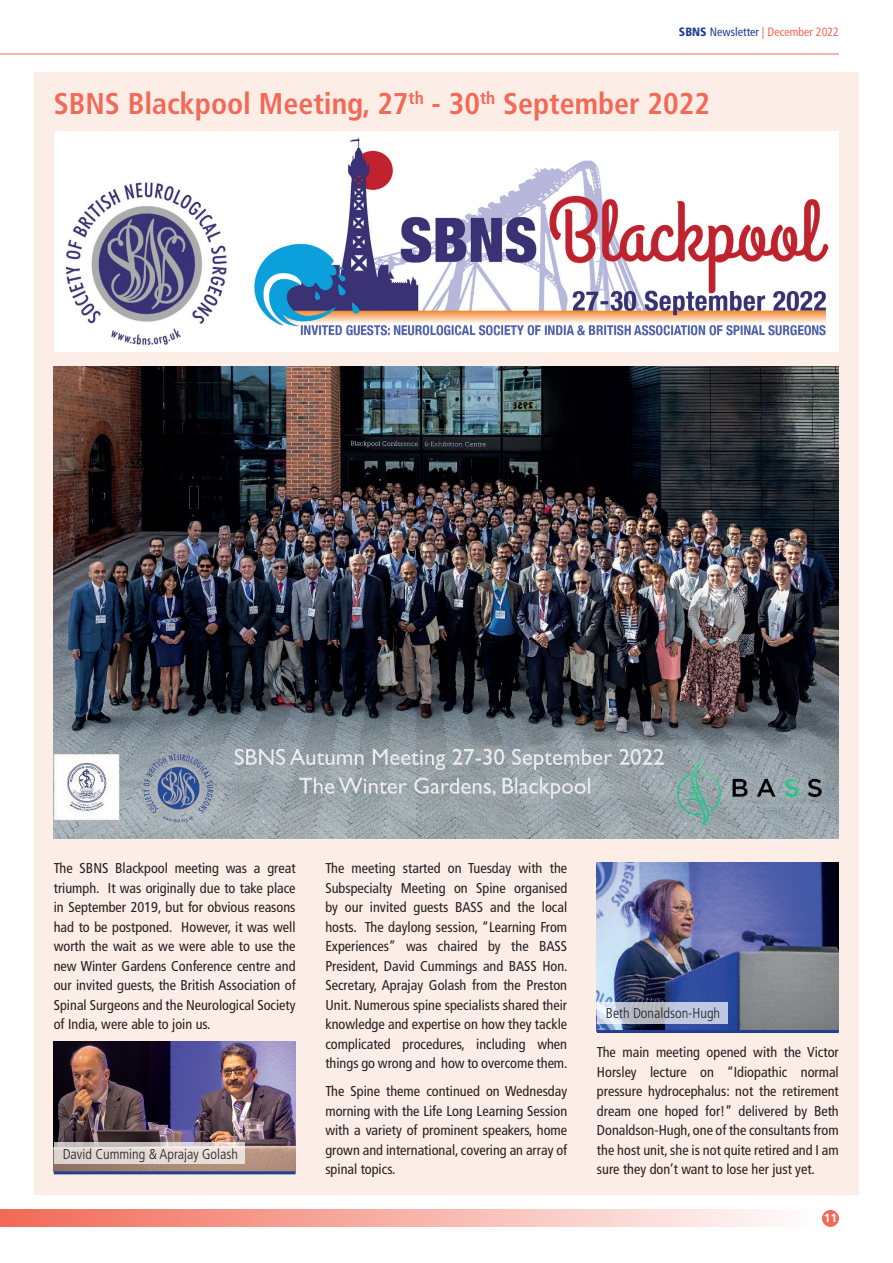
<style>
.page{position:relative;width:893px;height:1263px;background:#fff}
.page>*{position:absolute;margin:0;border:0;box-sizing:border-box;transform-origin:0 0}
.t1{font:700 condensed 30px "Frutiger LT Std";color:#f26a57}
.t2{font:condensed 14.25px/19.5px "Frutiger LT Std";color:#231f20;text-align:justify}
.t3{font:300 condensed 14.25px "Frutiger LT Std";color:#231f20}
.t4{font:condensed 12px "Frutiger LT Std";color:#f26a57}
.t5{font:700 12px "Frutiger LT Std";color:#fff}
.s1{font-weight:900;color:#233d93}
.s2{color:#233d93}
</style>
<div class="page">
<div style="left:0;top:1210px;width:818px;height:17px;background:linear-gradient(to right,#f26956,#fefdfd)"></div>
<div style="left:822px;top:1210px;width:17px;height:17px;background:#f26a57;border-radius:50%"></div>
<hr style="left:0;top:54px;width:839px;height:1px;background:#f26a57">
<div style="left:34px;top:72px;width:825px;height:1123px;background:#fdede7"></div>
<div style="left:54px;top:131px;width:785px;height:220px;background:#fff"></div>
<img style="left:65px;top:137px;width:764px;height:209px">
<img style="left:597px;top:863px;width:242px;height:167px">
<svg style="left:597px;top:1002px;width:130px;height:21px;background:#c1c8d9"></svg>
<img style="left:54px;top:1041px;width:242px;height:130px">
<svg style="left:54px;top:1142px;width:190px;height:22px;background:#e0d7d3"></svg>
<hr style="left:54px;top:1171px;width:242px;height:3px;background:#233d93">
<hr style="left:597px;top:1030px;width:242px;height:3px;background:#233d93">
<img style="left:54px;top:366px;width:785px;height:472px">
<p class="t4" style="left:679px;top:24px;width:162px"><span class="s1">SBNS</span> <span class="s2">Newsletter</span> | December 2022</p>
<h1 class="t1" style="left:54px;top:86px;width:658px">SBNS Blackpool Meeting, 27<sup>th</sup> - 30<sup>th</sup> September 2022</h1>
<p class="t2" style="left:54px;top:859px;width:243px">The SBNS Blackpool meeting was a great triumph. It was originally due to take place in September 2019, but for obvious reasons had to be postponed. However, it was well worth the wait as we were able to use the new Winter Gardens Conference centre and our invited guests, the British Association of Spinal Surgeons and the Neurological Society of India, were able to join us.</p>
<p class="t3" style="left:63px;top:1145px;width:177px">David Cumming &amp; Aprajay Golash</p>
<p class="t2" style="left:325px;top:859px;width:244px">The meeting started on Tuesday with the Subspecialty Meeting on Spine organised by our invited guests BASS and the local hosts. The daylong session, “Learning From Experiences” was chaired by the BASS President, David Cummings and BASS Hon.<br>Secretary, Aprajay Golash from the Preston Unit. Numerous spine specialists shared their knowledge and expertise on how they tackle complicated procedures, including when things go wrong and how to overcome them.</p>
<p class="t2" style="left:325px;top:1082px;width:243px">The Spine theme continued on Wednesday morning with the Life Long Learning Session with a variety of prominent speakers, home grown and international, covering an array of spinal topics.</p>
<p class="t3" style="left:606px;top:1005px;width:116px">Beth Donaldson-Hugh</p>
<p class="t2" style="left:597px;top:1043px;width:243px">The main meeting opened with the Victor Horsley lecture on “Idiopathic normal pressure hydrocephalus: not the retirement dream one hoped for!” delivered by Beth Donaldson-Hugh, one of the consultants from the host unit, she is not quite retired and I am sure they don’t want to lose her just yet.</p>
<p class="t5" style="left:824px;top:1210px;width:15px">11</p>
</div>
